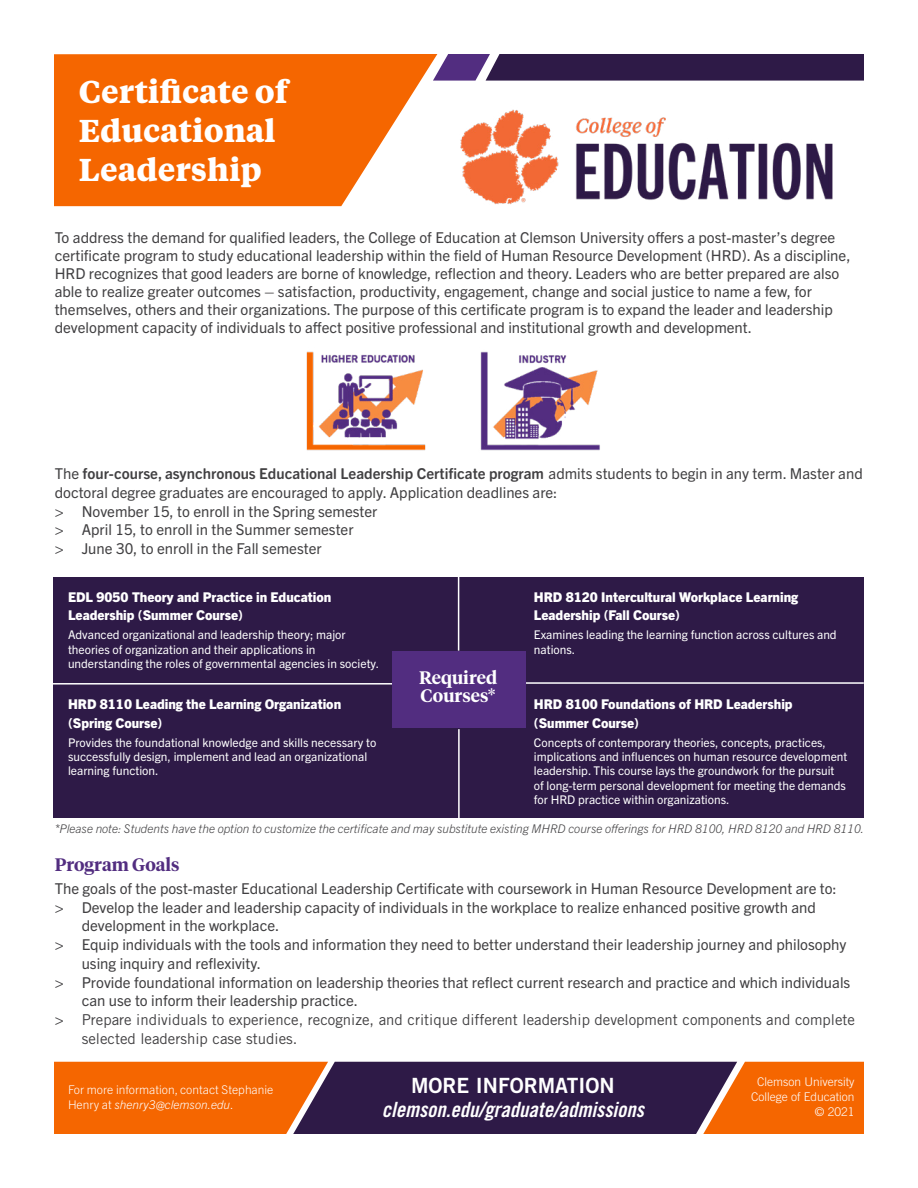
<style>
.page{position:relative;width:918px;height:1188px;background:#fff}
.page>*{position:absolute;margin:0;border:0;box-sizing:border-box;transform-origin:0 0}
.t1{font:700 31.5px/39px "Tiempos Text";color:#fff}
.t2{font:21px "Trade Gothic LT Std Bd Cn 20 Obl";color:#fff}
.t3{font:21px "Trade Gothic LT Std Bd 2";color:#fff}
.t4{font:600 18px/18px "Tiempos Headline";color:#fff}
.t5{font:600 18px "Tiempos Headline";color:#522d80}
.t6{font:15px/18px "Trade Gothic Next LT Pro";color:#414042}
.t7{font:15px/18.8px "Trade Gothic LT Std";color:#414042}
.t8{font:700 15px "Trade Gothic Next SR Pro";color:#414042}
.t9{font:800 13.5px/18.8px "Trade Gothic Next LT Pro";color:#fff}
.t10{font:12px/14.4px "Trade Gothic Next LT Pro";color:#fff}
.t11{font:italic 300 12px "Trade Gothic Next LT Pro";color:#414042}
.t12{font:300 12px/15px "Trade Gothic Next LT Pro";color:#fff}
.t13{font:300 12px/15px "Trade Gothic LT Std";color:#fff;text-align:right}
.s1{font-family:"Trade Gothic Next LT Pro";font-weight:400}
.s2{font-family:"Trade Gothic LT Std"}
.s3{font-style:italic}
</style>
<div class="page">
<svg style="left:54px;top:1062px;width:810px;height:72px;background:#924227"></svg>
<div style="left:54px;top:578px;width:810px;height:240px;background:#2e1a47"></div>
<img style="left:460px;top:109px;width:373px;height:96px">
<hr style="left:524px;top:682px;width:340px;height:2px;background:#fff">
<hr style="left:458px;top:576px;width:1px;height:75px;background:#fff">
<hr style="left:458px;top:729px;width:2px;height:95px;background:#fff">
<hr style="left:1px;top:683px;width:391px;height:2px;background:#fff">
<div style="left:392px;top:651px;width:133px;height:77px;background:#522d80"></div>
<svg style="left:54px;top:54px;width:379px;height:152px;background:#f6771d"></svg>
<img style="left:306px;top:351px;width:294px;height:100px">
<svg style="left:433px;top:54px;width:431px;height:27px;background:#3c2856"></svg>
<h1 class="t1" style="left:79px;top:70px;width:211px">Certificate of<br>Educational<br>Leadership</h1>
<p class="t6" style="left:55px;top:228px;width:797px">To address the demand for qualified leaders, the College of Education at Clemson University offers a post-master’s degree certificate program to study educational leadership within the field of Human Resource Development (HRD). As a discipline, HRD recognizes that good leaders are borne of knowledge, reflection and theory. Leaders who are better prepared are also able to realize greater outcomes – satisfaction, productivity, engagement, change and social justice to name a few, for themselves, others and their organizations. The purpose of this certificate program is to expand the leader and leadership development capacity of individuals to affect positive professional and institutional growth and development.</p>
<p class="t8" style="left:55px;top:463px;width:810px"><span class="s1">The</span> four-course, asynchronous Educational Leadership Certificate program <span class="s1">admits students to begin in any term. Master and</span></p>
<p class="t6" style="left:55px;top:482px;width:504px;line-height:18.8px">doctoral degree graduates are encouraged to apply. Application deadlines are: <span class="s2">&gt;</span> November 15, to enroll in the Spring semester<br><span class="s2">&gt;</span> April 15, to enroll in the Summer semester<br><span class="s2">&gt;</span> June 30, to enroll in the Fall semester</p>
<p class="t9" style="left:68px;top:586px;width:265px">EDL 9050 Theory and Practice in Education<br>Leadership (Summer Course)</p>
<p class="t10" style="left:68px;top:627px;width:313px">Advanced organizational and leadership theory; major theories of organization and their applications in understanding the roles of governmental agencies in society.</p>
<p class="t9" style="left:68px;top:694px;width:275px">HRD 8110 Leading the Learning Organization (Spring Course)</p>
<p class="t10" style="left:68px;top:734px;width:310px">Provides the foundational knowledge and skills necessary to successfully design, implement and lead an organizational learning function.</p>
<p class="t4" style="left:419px;top:668px;width:80px">Required<br>Courses*</p>
<p class="t9" style="left:534px;top:586px;width:266px">HRD 8120 Intercultural Workplace Learning<br>Leadership (Fall Course)</p>
<p class="t10" style="left:534px;top:627px;width:304px">Examines leading the learning function across cultures and nations.</p>
<p class="t9" style="left:534px;top:694px;width:260px">HRD 8100 Foundations of HRD Leadership (Summer Course)</p>
<p class="t10" style="left:534px;top:734px;width:315px">Concepts of contemporary theories, concepts, practices, implications and influences on human resource development leadership. This course lays the groundwork for the pursuit<br>of long-term personal development for meeting the demands for HRD practice within organizations.</p>
<p class="t11" style="left:55px;top:820px;width:811px">*Please note: Students have the option to customize the certificate and may substitute existing MHRD course offerings for HRD 8100, HRD 8120 and HRD 8110.</p>
<p class="t5" style="left:55px;top:852px;width:126px">Program Goals</p>
<p class="t6" style="left:55px;top:878px;width:784px">The goals of the post-master Educational Leadership Certificate with coursework in Human Resource Development are to:</p>
<p class="t6" style="left:55px;top:897px;width:763px"><span class="s2">&gt;</span> Develop the leader and leadership capacity of individuals in the workplace to realize enhanced positive growth and</p>
<p class="t6" style="left:82px;top:916px;width:199px">development in the workplace.</p>
<p class="t6" style="left:55px;top:935px;width:793px"><span class="s2">&gt;</span> Equip individuals with the tools and information they need to better understand their leadership journey and philosophy</p>
<p class="t6" style="left:82px;top:953px;width:181px">using inquiry and reflexivity.</p>
<p class="t6" style="left:55px;top:972px;width:797px"><span class="s2">&gt;</span> Provide foundational information on leadership theories that reflect current research and practice and which individuals</p>
<p class="t6" style="left:82px;top:991px;width:278px">can use to inform their leadership practice.</p>
<p class="t7" style="left:82px;top:1010px;width:775px;text-indent:-27px">&gt; Prepare individuals to experience, recognize, and critique different leadership development components and complete selected leadership case studies.</p>
<p class="t12" style="left:68px;top:1082px;width:207px">For more information, contact Stephanie<br>Henry at <span class="s3">shenry3@clemson.edu</span>.</p>
<h2 class="t3" style="left:411px;top:1073px;width:205px">MORE INFORMATION</h2>
<h2 class="t2" style="left:382px;top:1097px;width:264px">clemson.edu/graduate/admissions</h2>
<p class="t13" style="left:751px;top:1074px;width:105px">Clemson University<br>College of Education © 2021</p>
</div>
